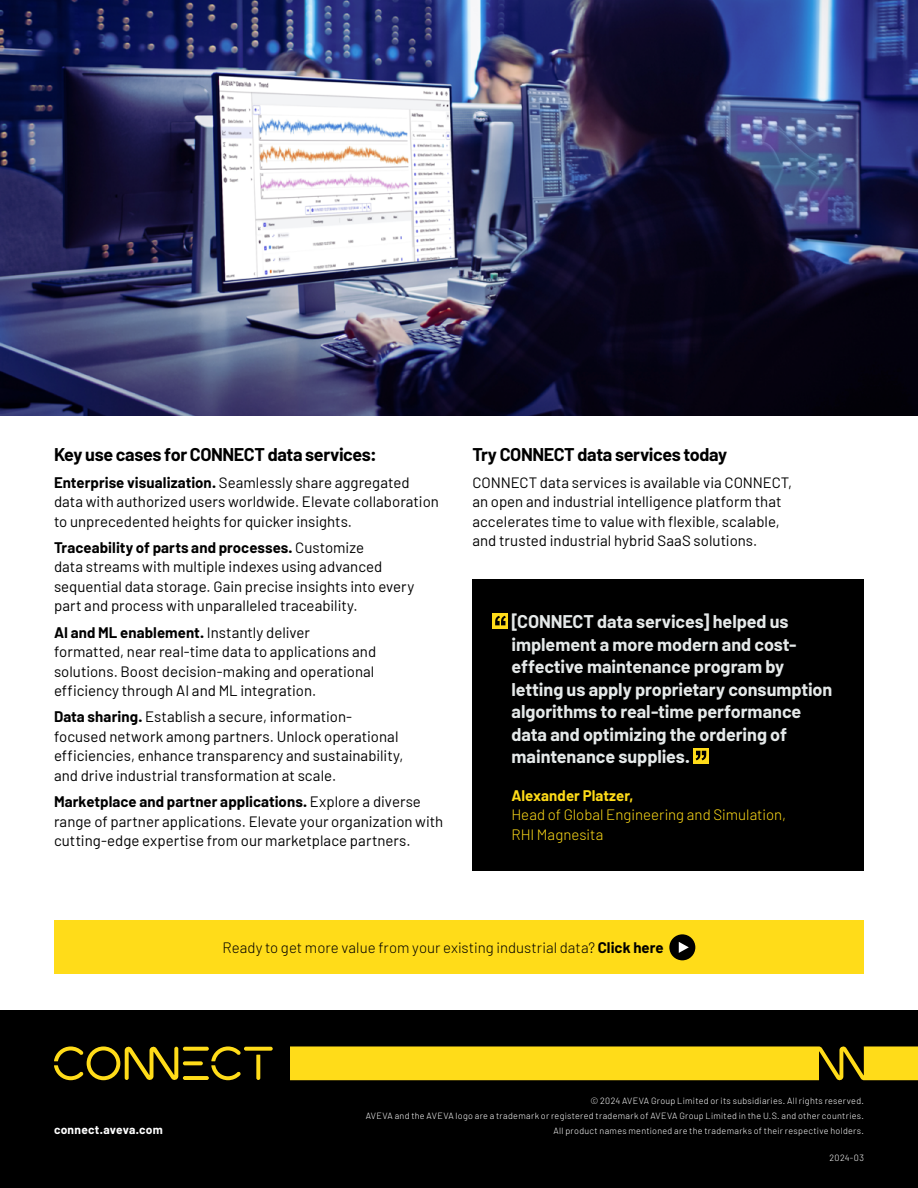
<style>
.page{position:relative;width:918px;height:1188px;background:#fff}
.page>*{position:absolute;margin:0;border:0;box-sizing:border-box;transform-origin:0 0}
.t1{font:700 18px/22.5px "Barlow";letter-spacing:-.005em;color:#e5e9e9}
.t2{font:700 18px "Barlow";letter-spacing:-.025em;color:#000}
.t3{font:15px/19.5px "Barlow";color:#000}
.t4{font:300 15px "Barlow";color:#000}
.t5{font:300 15px/19.5px "Barlow";color:#ffdc19}
.t6{font:700 15px "Barlow";letter-spacing:.005em;color:#ffdc19}
.t7{font:700 12px "Barlow";letter-spacing:.02em;color:#fff}
.t8{font:300 9px/15px "Barlow";letter-spacing:.035em;color:#fff;text-align:right}
.s1{font-weight:700}
</style>
<div class="page">
<div style="left:0;top:1010px;width:918px;height:178px;background:#000"></div>
<svg style="left:54px;top:1046px;width:219px;height:35px"></svg>
<svg style="left:291px;top:1046px;width:627px;height:34px;background:#eecd17"></svg>
<img style="left:0;top:0;width:918px;height:415px">
<div style="left:472px;top:579px;width:392px;height:291px;background:#000"></div>
<svg style="left:493px;top:613px;width:15px;height:15px"></svg>
<svg style="left:495px;top:616px;width:11px;height:9px"></svg>
<svg style="left:693px;top:748px;width:16px;height:15px"></svg>
<svg style="left:696px;top:751px;width:10px;height:9px"></svg>
<div style="left:54px;top:920px;width:810px;height:54px;background:#ffdc19"></div>
<div style="left:669px;top:934px;width:26px;height:26px;background:#000;border-radius:50%"></div>
<svg style="left:679px;top:942px;width:10px;height:11px"></svg>
<p class="t2" style="left:54px;top:444px;width:324px">Key use cases for CONNECT data services:</p>
<p class="t3" style="left:54px;top:471px;width:386px"><span class="s1">Enterprise visualization.</span> Seamlessly share aggregated data with authorized users worldwide. Elevate collaboration to unprecedented heights for quicker insights.</p>
<p class="t3" style="left:54px;top:537px;width:362px"><span class="s1">Traceability of parts and processes.</span> Customize<br>data streams with multiple indexes using advanced sequential data storage. Gain precise insights into every part and process with unparalleled traceability.</p>
<p class="t3" style="left:54px;top:621px;width:324px"><span class="s1">AI and ML enablement.</span> Instantly deliver formatted, near real-time data to applications and solutions. Boost decision-making and operational efficiency through AI and ML integration.</p>
<p class="t3" style="left:54px;top:706px;width:351px"><span class="s1">Data sharing.</span> Establish a secure, information&shy;focused network among partners. Unlock operational efficiencies, enhance transparency and sustainability, and drive industrial transformation at scale.</p>
<p class="t3" style="left:54px;top:791px;width:391px"><span class="s1">Marketplace and partner applications.</span> Explore a diverse range of partner applications. Elevate your organization with cutting-edge expertise from our marketplace partners.</p>
<p class="t2" style="left:472px;top:444px;width:256px">Try CONNECT data services today</p>
<p class="t3" style="left:472px;top:471px;width:321px">CONNECT data services is available via CONNECT, an open and industrial intelligence platform that accelerates time to value with flexible, scalable, and trusted industrial hybrid SaaS solutions.</p>
<p class="t1" style="left:511px;top:610px;width:322px">[CONNECT data services] helped us implement a more modern and cost&shy;effective maintenance program by letting us apply proprietary consumption algorithms to real-time performance data and optimizing the ordering of maintenance supplies.</p>
<p class="t6" style="left:511px;top:786px;width:123px">Alexander Platzer,</p>
<p class="t5" style="left:511px;top:805px;width:276px">Head of Global Engineering and Simulation,<br>RHI Magnesita</p>
<p class="t7" style="left:54px;top:1122px;width:110px">connect.aveva.com</p>
<p class="t4" style="left:223px;top:938px;width:443px">Ready to get more value from your existing industrial data? <span class="s1">Click here</span></p>
<p class="t8" style="left:366px;top:1093px;width:500px">© 2024 AVEVA Group Limited or its subsidiaries. All rights reserved.<br>AVEVA and the AVEVA logo are a trademark or registered trademark of AVEVA Group Limited in the U.S. and other countries.<br>All product names mentioned are the trademarks of their respective holders.</p>
<p class="t8" style="left:830px;top:1150px;width:36px">2024-03</p>
</div>
